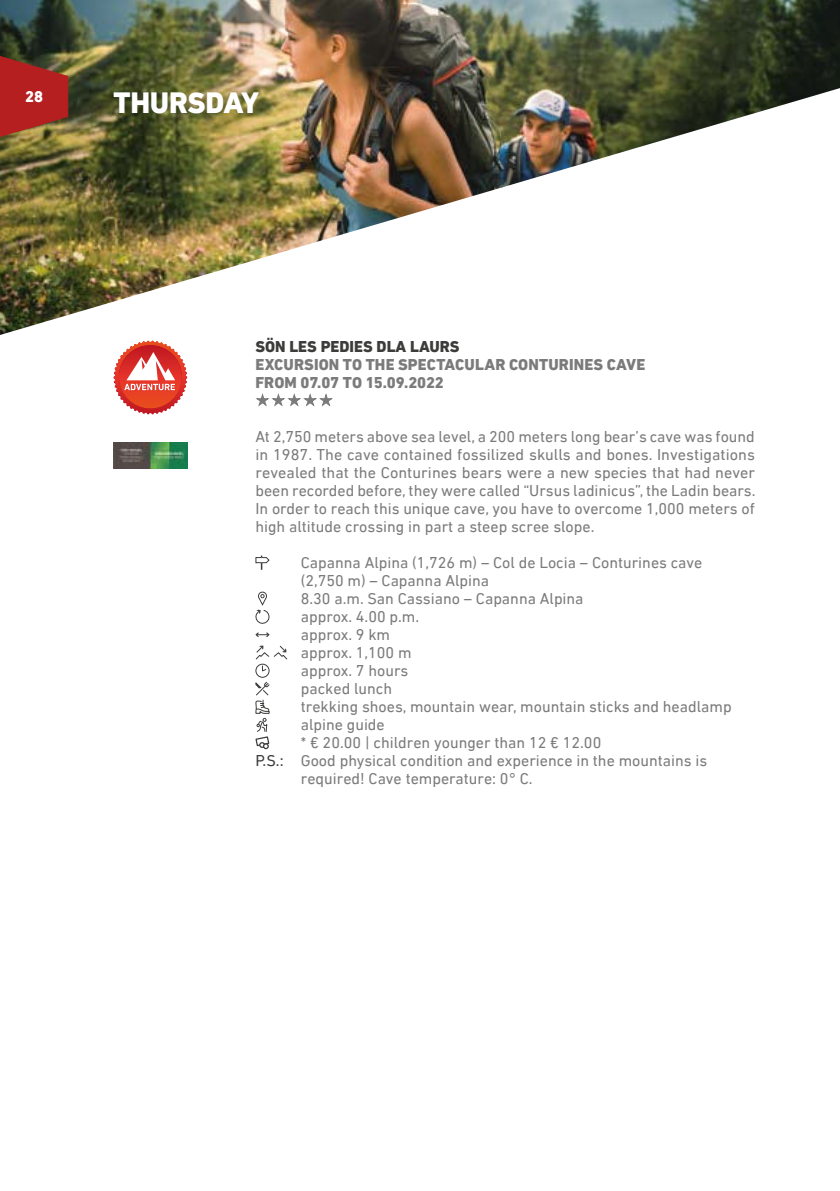
<style>
.page{position:relative;width:840px;height:1191px;background:#fff}
.page>*{position:absolute;margin:0;border:0;box-sizing:border-box;transform-origin:0 0}
.t1{font:800 30px "DIN Next LT Pro";letter-spacing:-.01em;color:#fff}
.t2{font:16px/18px "DIN Next LT Pro";color:#7c7b7b;text-align:justify}
.t3{font:800 16px/18px "DIN Next LT Pro";letter-spacing:.01em;color:#7c7b7b}
.t4{font:800 16px "DIN Next LT Pro";color:#3c3c3b}
.t5{font:800 16px "DIN Next LT Pro";color:#fff}
.s1{color:#3c3c3b}
</style>
<div class="page">
<img style="left:0;top:0;width:839px;height:335px">
<img style="left:113px;top:442px;width:74px;height:27px">
<svg style="left:113px;top:340px;width:74px;height:74px"></svg>
<svg style="left:255px;top:555px;width:14px;height:15px"></svg>
<svg style="left:255px;top:591px;width:14px;height:33px"></svg>
<svg style="left:255px;top:632px;width:14px;height:5px"></svg>
<svg style="left:257px;top:673px;width:12px;height:5px"></svg>
<div style="left:255px;top:663px;width:14px;height:15px;border:1px solid #3c3c3b;border-radius:50%"></div>
<svg style="left:255px;top:645px;width:32px;height:27px"></svg>
<svg style="left:255px;top:681px;width:14px;height:68px"></svg>
<img style="left:0;top:51px;width:69px;height:91px">
<p class="t5" style="left:25px;top:88px;width:19px">28</p>
<h1 class="t1" style="left:113px;top:87px;width:147px">THURSDAY</h1>
<p class="t4" style="left:255px;top:338px;width:205px">SÖN LES PEDIES DLA LAURS</p>
<p class="t3" style="left:255px;top:356px;width:391px">EXCURSION TO THE SPECTACULAR CONTURINES CAVE<br>FROM 07.07 TO 15.09.2022</p>
<p class="t2" style="left:255px;top:428px;width:501px">At 2,750 meters above sea level, a 200 meters long bear’s cave was found in 1987. The cave contained fossilized skulls and bones. Investigations revealed that the Conturines bears were a new species that had never been recorded before, they were called “Ursus ladinicus”, the Ladin bears.<br>In order to reach this unique cave, you have to overcome 1,000 meters of high altitude crossing in part a steep scree slope.</p>
<p class="t2" style="left:300px;top:554px;width:403px">Capanna Alpina (1,726 m) – Col de Locia – Conturines cave</p>
<p class="t2" style="left:300px;top:572px;width:190px">(2,750 m) – Capanna Alpina</p>
<p class="t2" style="left:300px;top:590px;width:284px">8.30 a.m. San Cassiano – Capanna Alpina</p>
<p class="t2" style="left:300px;top:609px;width:120px">approx. 4.00 p.m.</p>
<p class="t2" style="left:300px;top:627px;width:91px">approx. 9 km</p>
<p class="t2" style="left:300px;top:645px;width:112px">approx. 1,100 m</p>
<p class="t2" style="left:300px;top:663px;width:109px">approx. 7 hours</p>
<p class="t2" style="left:300px;top:681px;width:93px">packed lunch</p>
<p class="t2" style="left:300px;top:698px;width:432px">trekking shoes, mountain wear, mountain sticks and headlamp</p>
<p class="t2" style="left:300px;top:717px;width:85px">alpine guide</p>
<p class="t2" style="left:300px;top:735px;width:302px">* € 20.00 | children younger than 12 € 12.00</p>
<p class="t2" style="left:255px;top:753px;width:453px"><span class="s1">P.S.:</span> Good physical condition and experience in the mountains is</p>
<p class="t2" style="left:300px;top:770px;width:233px">required! Cave temperature: 0° C.</p>
</div>
